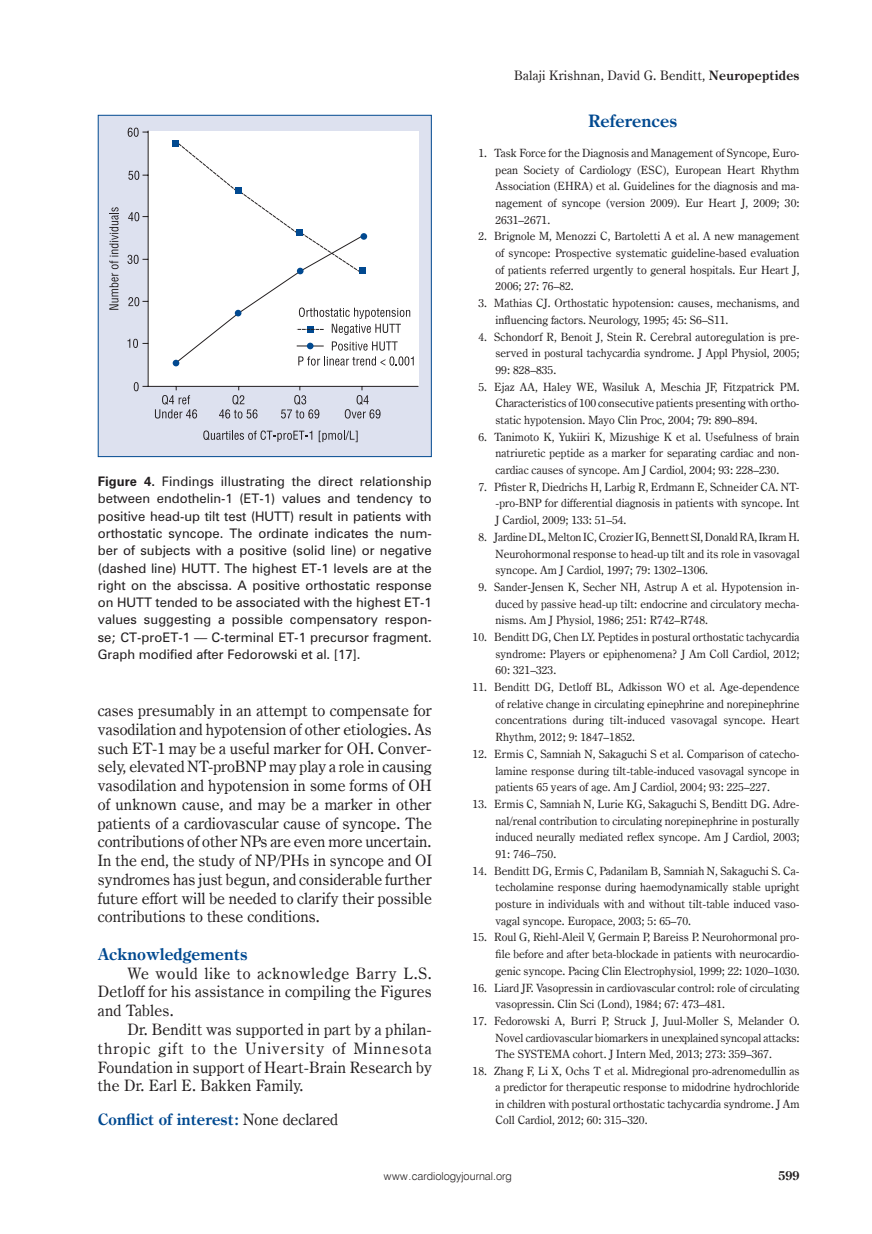
<style>
.page{position:relative;width:872px;height:1234px;background:#fff}
.page>*{position:absolute;margin:0;border:0;box-sizing:border-box;transform-origin:0 0}
._05_-_Śródtytuł_-_1{font:700 17.25px "Century Oldst EU";color:#014990}
._06_-_Śródtytuł_-_2{font:700 16.5px "Century Oldst EU";color:#014990}
._08_-_Tekst{font:15.75px/18.8px "Century Oldst EU";letter-spacing:.015em;color:#231f20;text-align:justify}
._17_-_Conflict{font:700 15.75px "Century Oldst EU";color:#014990}
.t1{font:13.05px "Century Oldst EU";letter-spacing:.015em;color:#231f20}
.t2{font:700 12.75px "Century Oldst EU";color:#231f20}
._15_-_Rycina_-_podpi{font:12px/17.2px "Zurich PL";color:#231f20;text-align:justify}
._10_-_Piśmiennictwo{font:11.4px/16.6px "Century Oldst EU";color:#231f20;text-align:justify}
.t3{font:10.95px "Swis 721 Lt EU";color:#231f20}
.s1{font-weight:700}
.s2{font-weight:400;color:#231f20}
</style>
<div class="page">
<div style="left:98px;top:115px;width:334px;height:342px;background:#dde1ef;border:1px solid #014990"></div>
<div style="left:148px;top:132px;width:271px;height:254px;background:#fff"></div>
<svg style="left:128px;top:128px;width:20px;height:9px"></svg>
<svg style="left:128px;top:212px;width:20px;height:9px"></svg>
<svg style="left:127px;top:255px;width:21px;height:9px"></svg>
<svg style="left:128px;top:297px;width:20px;height:9px"></svg>
<svg style="left:127px;top:339px;width:21px;height:9px"></svg>
<hr style="left:148px;top:131px;width:1px;height:255px;background:#231f20">
<svg style="left:134px;top:382px;width:14px;height:9px"></svg>
<hr style="left:148px;top:386px;width:270px;height:1px;background:#231f20">
<svg style="left:128px;top:171px;width:20px;height:9px"></svg>
<svg style="left:203px;top:430px;width:109px;height:12px"></svg>
<svg style="left:319px;top:430px;width:38px;height:12px"></svg>
<svg style="left:155px;top:386px;width:42px;height:32px"></svg>
<svg style="left:219px;top:386px;width:38px;height:32px"></svg>
<svg style="left:281px;top:386px;width:38px;height:32px"></svg>
<svg style="left:345px;top:386px;width:35px;height:32px"></svg>
<svg style="left:109px;top:207px;width:10px;height:103px"></svg>
<svg style="left:173px;top:359px;width:6px;height:7px"></svg>
<svg style="left:175px;top:141px;width:239px;height:224px"></svg>
<div style="left:235px;top:187px;width:7px;height:6px;background:#014990"></div>
<div style="left:172px;top:140px;width:6px;height:7px;background:#014990"></div>
<p class="_15_-_Rycina_-_podpi" style="left:98px;top:472px;width:335px"><span class="s1">Figure 4.</span> Findings illustrating the direct relationship between endothelin-1 (ET-1) values and tendency to positive head-up tilt test (HUTT) result in patients with orthostatic syncope. The ordinate indicates the num&shy;ber of subjects with a positive (solid line) or negative (dashed line) HUTT. The highest ET-1 levels are at the right on the abscissa. A positive orthostatic response on HUTT tended to be associated with the highest ET-1 values suggesting a possible compensatory respon&shy;se; CT-proET-1 — C-terminal ET-1 precursor fragment.<br>Graph modified after Fedorowski et al. [17].</p>
<p class="_08_-_Tekst" style="left:98px;top:701px;width:336px">cases presumably in an attempt to compensate for vasodilation and hypotension of other etiologies. As such ET-1 may be a useful marker for OH. Conver&shy;sely, elevated NT-proBNP may play a role in causing vasodilation and hypotension in some forms of OH of unknown cause, and may be a marker in other patients of a cardiovascular cause of syncope. The contributions of other NPs are even more uncertain.<br>In the end, the study of NP/PHs in syncope and OI syndromes has just begun, and considerable further future effort will be needed to clarify their possible contributions to these conditions.</p>
<p class="_06_-_Śródtytuł_-_2" style="left:98px;top:943px;width:151px">Acknowledgements</p>
<p class="_08_-_Tekst" style="left:98px;top:963px;width:336px;text-indent:30px">We would like to acknowledge Barry L.S.<br>Detloff for his assistance in compiling the Figures and Tables.</p>
<p class="_08_-_Tekst" style="left:98px;top:1020px;width:335px;text-indent:30px">Dr. Benditt was supported in part by a philan&shy;thropic gift to the University of Minnesota Foundation in support of Heart-Brain Research by the Dr. Earl E. Bakken Family.</p>
<p class="_17_-_Conflict" style="left:98px;top:1108px;width:242px">Conflict of interest: <span class="s2">None declared</span></p>
<p class="t1" style="left:514px;top:67px;width:287px">Balaji Krishnan, David G. Benditt, <span class="s1">Neuropeptides</span></p>
<p class="_05_-_Śródtytuł_-_1" style="left:588px;top:111px;width:91px">References</p>
<p class="_10_-_Piśmiennictwo" style="left:495px;top:145px;width:305px;text-indent:-17px">1. Task Force for the Diagnosis and Management of Syncope, Euro&shy;pean Society of Cardiology (ESC), European Heart Rhythm Association (EHRA) et al. Guidelines for the diagnosis and ma&shy;nagement of syncope (version 2009). Eur Heart J, 2009; 30:<br>2631–2671.</p>
<p class="_10_-_Piśmiennictwo" style="left:495px;top:228px;width:306px;text-indent:-17px">2. Brignole M, Menozzi C, Bartoletti A et al. A new management of syncope: Prospective systematic guideline-based evaluation of patients referred urgently to general hospitals. Eur Heart J, 2006; 27: 76–82.</p>
<p class="_10_-_Piśmiennictwo" style="left:495px;top:295px;width:306px;text-indent:-17px">3. Mathias CJ. Orthostatic hypotension: causes, mechanisms, and influencing factors. Neurology, 1995; 45: S6–S11.</p>
<p class="_10_-_Piśmiennictwo" style="left:495px;top:328px;width:305px;text-indent:-17px">4. Schondorf R, Benoit J, Stein R. Cerebral autoregulation is pre&shy;served in postural tachycardia syndrome. J Appl Physiol, 2005; 99: 828–835.</p>
<p class="_10_-_Piśmiennictwo" style="left:495px;top:378px;width:305px;text-indent:-17px">5. Ejaz AA, Haley WE, Wasiluk A, Meschia JF, Fitzpatrick PM.<br>Characteristics of 100 consecutive patients presenting with ortho&shy;static hypotension. Mayo Clin Proc, 2004; 79: 890–894.</p>
<p class="_10_-_Piśmiennictwo" style="left:495px;top:428px;width:305px;text-indent:-17px">6. Tanimoto K, Yukiiri K, Mizushige K et al. Usefulness of brain natriuretic peptide as a marker for separating cardiac and non&shy;cardiac causes of syncope. Am J Cardiol, 2004; 93: 228–230.</p>
<p class="_10_-_Piśmiennictwo" style="left:495px;top:478px;width:306px;text-indent:-17px">7. Pfister R, Diedrichs H, Larbig R, Erdmann E, Schneider CA. NT--pro-BNP for differential diagnosis in patients with syncope. Int J Cardiol, 2009; 133: 51–54.</p>
<p class="_10_-_Piśmiennictwo" style="left:495px;top:528px;width:306px;text-indent:-17px">8. Jardine DL, Melton IC, Crozier IG, Bennett SI, Donald RA, Ikram H.<br>Neurohormonal response to head-up tilt and its role in vasovagal syncope. Am J Cardiol, 1997; 79: 1302–1306.</p>
<p class="_10_-_Piśmiennictwo" style="left:495px;top:578px;width:305px;text-indent:-17px">9. Sander-Jensen K, Secher NH, Astrup A et al. Hypotension in&shy;duced by passive head-up tilt: endocrine and circulatory mecha&shy;nisms. Am J Physiol, 1986; 251: R742–R748.</p>
<p class="_10_-_Piśmiennictwo" style="left:495px;top:628px;width:306px;text-indent:-23px">10. Benditt DG, Chen LY. Peptides in postural orthostatic tachycardia syndrome: Players or epiphenomena? J Am Coll Cardiol, 2012; 60: 321–323.</p>
<p class="_10_-_Piśmiennictwo" style="left:495px;top:678px;width:306px;text-indent:-23px">11. Benditt DG, Detloff BL, Adkisson WO et al. Age-dependence of relative change in circulating epinephrine and norepinephrine concentrations during tilt-induced vasovagal syncope. Heart Rhythm, 2012; 9: 1847–1852.</p>
<p class="_10_-_Piśmiennictwo" style="left:495px;top:745px;width:305px;text-indent:-23px">12. Ermis C, Samniah N, Sakaguchi S et al. Comparison of catecho&shy;lamine response during tilt-table-induced vasovagal syncope in patients 65 years of age. Am J Cardiol, 2004; 93: 225–227.</p>
<p class="_10_-_Piśmiennictwo" style="left:495px;top:795px;width:306px;text-indent:-23px">13. Ermis C, Samniah N, Lurie KG, Sakaguchi S, Benditt DG. Adre&shy;nal/renal contribution to circulating norepinephrine in posturally induced neurally mediated reflex syncope. Am J Cardiol, 2003; 91: 746–750.</p>
<p class="_10_-_Piśmiennictwo" style="left:495px;top:862px;width:306px;text-indent:-23px">14. Benditt DG, Ermis C, Padanilam B, Samniah N, Sakaguchi S. Ca&shy;techolamine response during haemodynamically stable upright posture in individuals with and without tilt-table induced vaso&shy;vagal syncope. Europace, 2003; 5: 65–70.</p>
<p class="_10_-_Piśmiennictwo" style="left:495px;top:929px;width:305px;text-indent:-23px">15. Roul G, Riehl-Aleil V, Germain P, Bareiss P. Neurohormonal pro&shy;file before and after beta-blockade in patients with neurocardio&shy;genic syncope. Pacing Clin Electrophysiol, 1999; 22: 1020–1030.</p>
<p class="_10_-_Piśmiennictwo" style="left:495px;top:979px;width:306px;text-indent:-23px">16. Liard JF. Vasopressin in cardiovascular control: role of circulating vasopressin. Clin Sci (Lond), 1984; 67: 473–481.</p>
<p class="_10_-_Piśmiennictwo" style="left:495px;top:1012px;width:306px;text-indent:-23px">17. Fedorowski A, Burri P, Struck J, Juul-Moller S, Melander O.<br>Novel cardiovascular biomarkers in unexplained syncopal attacks:<br>The SYSTEMA cohort. J Intern Med, 2013; 273: 359–367.</p>
<p class="_10_-_Piśmiennictwo" style="left:495px;top:1062px;width:306px;text-indent:-23px">18. Zhang F, Li X, Ochs T et al. Midregional pro-adrenomedullin as a predictor for therapeutic response to midodrine hydrochloride in children with postural orthostatic tachycardia syndrome. J Am Coll Cardiol, 2012; 60: 315–320.</p>
<p class="t3" style="left:384px;top:1169px;width:129px">www.cardiologyjournal.org</p>
<p class="t2" style="left:778px;top:1167px;width:23px">599</p>
</div>
